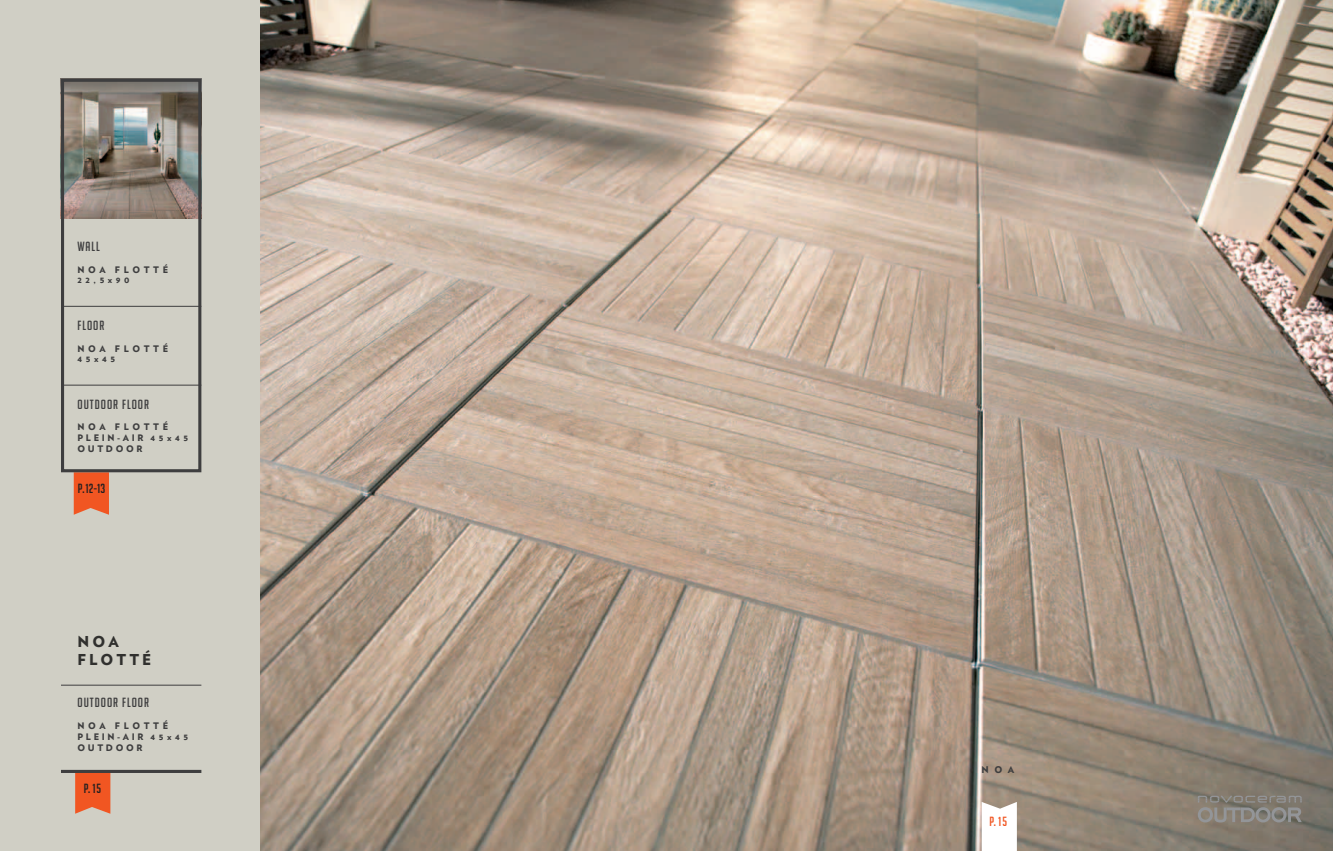
<style>
.page{position:relative;width:1333px;height:851px;background:#fff}
.page>*{position:absolute;margin:0;border:0;box-sizing:border-box;transform-origin:0 0}
.t1{font:900 15px/18px "Verlag";letter-spacing:.2em;color:#30302e}
.t2{font:13px "Big Noodle Titling";letter-spacing:.075em;color:#3e3e3f}
.t3{font:13px "Big Noodle Titling";color:#231f20}
.t4{font:13px "Big Noodle Titling";color:#f15622}
.t5{font:900 9.3px "Verlag";color:#3e3e3f}
.t6{font:900 9px/10.8px "Verlag";letter-spacing:.29em;color:#3e3e3f}
.t7{font:900 9px/10.8px "Verlag";letter-spacing:.4em;color:#3e3e3f}
</style>
<div class="page">
<div style="left:0;top:0;width:666px;height:850px;background:#d0cfc5"></div>
<img style="left:261px;top:0;width:1071px;height:850px">
<svg style="left:981px;top:801px;width:35px;height:49px"></svg>
<img style="left:65px;top:83px;width:132px;height:136px">
<hr style="left:61px;top:306px;width:140px;height:1px;background:#3e3e3f">
<hr style="left:61px;top:384px;width:140px;height:1px;background:#3e3e3f">
<svg style="left:74px;top:472px;width:35px;height:42px"></svg>
<div style="left:61px;top:79px;width:140px;height:393px;border:3px solid #3e3e3f"></div>
<svg style="left:75px;top:772px;width:35px;height:41px"></svg>
<hr style="left:61px;top:684px;width:140px;height:1px;background:#3e3e3f">
<hr style="left:61px;top:769px;width:140px;height:3px;background:#3e3e3f">
<svg style="left:1197px;top:795px;width:104px;height:27px;background:#85817b"></svg>
<h2 class="t2" style="left:78px;top:239px;width:24px">WALL</h2>
<p class="t7" style="left:78px;top:264px;width:92px">NOA FLOTTÉ<br>22,5x90</p>
<h2 class="t2" style="left:78px;top:318px;width:28px">FLOOR</h2>
<p class="t7" style="left:78px;top:343px;width:92px">NOA FLOTTÉ<br>45x45</p>
<h2 class="t2" style="left:78px;top:397px;width:73px">OUTDOOR FLOOR</h2>
<p class="t6" style="left:78px;top:422px;width:112px">NOA FLOTTÉ<br>PLEIN-AIR 45x45<br>OUTDOOR</p>
<h2 class="t3" style="left:78px;top:481px;width:29px">P.12-13</h2>
<h1 class="t1" style="left:78px;top:633px;width:75px">NOA<br>FLOTTÉ</h1>
<h2 class="t2" style="left:78px;top:695px;width:73px">OUTDOOR FLOOR</h2>
<p class="t6" style="left:78px;top:720px;width:112px">NOA FLOTTÉ<br>PLEIN-AIR 45x45<br>OUTDOOR</p>
<h2 class="t3" style="left:84px;top:780px;width:19px">P.15</h2>
<p class="t5" style="left:981px;top:765px;width:34px">NOA</p>
<h2 class="t4" style="left:989px;top:814px;width:19px">P.15</h2>
</div>
